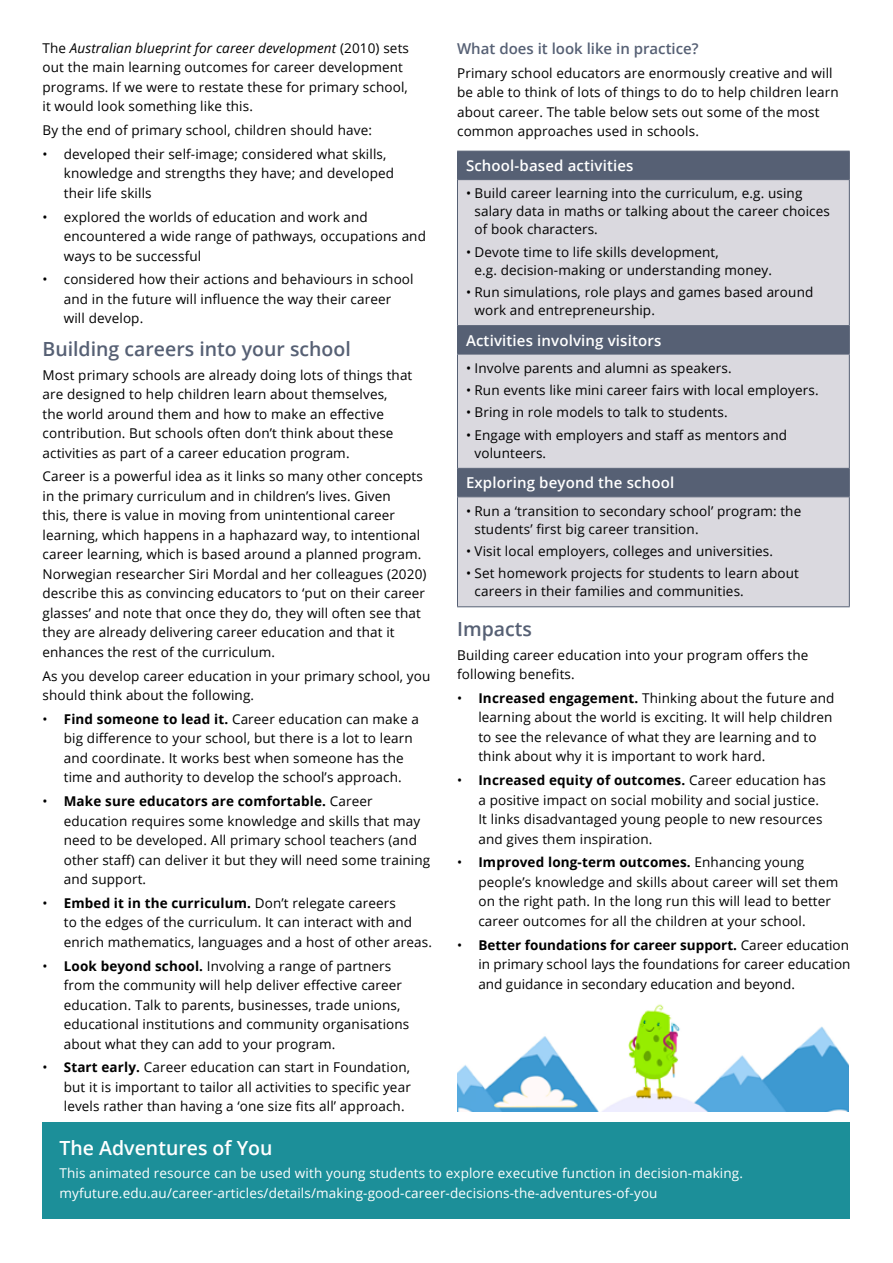
<style>
.page{position:relative;width:893px;height:1263px;background:#fff}
.page>*{position:absolute;margin:0;border:0;box-sizing:border-box;transform-origin:0 0}
.t1{font:600 19.5px "Open Sans";color:#566074}
.t2{font:600 19.5px "Open Sans";color:#fff}
.t3{font:600 15px "Open Sans";letter-spacing:.01em;color:#fff}
.t4{font:600 15px "Open Sans";color:#566074}
.t5{font:13.5px/19.5px "Open Sans";letter-spacing:.01em;color:#000}
.t6{font:13.5px/19.5px "Open Sans";letter-spacing:.01em;color:#fff}
.s1{font-style:italic}
.s2{font-weight:700}
</style>
<div class="page">
<div style="left:43px;top:1123px;width:807px;height:96px;background:#1c8f99"></div>
<div style="left:458px;top:152px;width:391px;height:27px;background:#566074"></div>
<svg style="left:458px;top:180px;width:391px;height:426px;background:#c8c9d0"></svg>
<hr style="left:457px;top:151px;width:393px;height:1px;background:#566074">
<svg style="left:457px;top:152px;width:1px;height:27px"></svg>
<svg style="left:849px;top:152px;width:1px;height:27px"></svg>
<hr style="left:457px;top:180px;width:1px;height:145px;background:#566074">
<hr style="left:849px;top:180px;width:1px;height:145px;background:#566074">
<svg style="left:457px;top:326px;width:1px;height:28px"></svg>
<svg style="left:849px;top:326px;width:1px;height:28px"></svg>
<hr style="left:457px;top:354px;width:1px;height:114px;background:#566074">
<hr style="left:849px;top:354px;width:1px;height:114px;background:#566074">
<svg style="left:457px;top:469px;width:1px;height:27px"></svg>
<svg style="left:849px;top:469px;width:1px;height:27px"></svg>
<hr style="left:457px;top:497px;width:1px;height:109px;background:#566074">
<hr style="left:849px;top:497px;width:1px;height:109px;background:#566074">
<hr style="left:457px;top:606px;width:393px;height:1px;background:#566074">
<hr style="left:457px;top:179px;width:393px;height:1px;background:#566074">
<hr style="left:457px;top:325px;width:393px;height:1px;background:#566074">
<hr style="left:457px;top:354px;width:393px;height:1px;background:#566074">
<hr style="left:457px;top:468px;width:393px;height:1px;background:#566074">
<hr style="left:457px;top:496px;width:393px;height:1px;background:#566074">
<img style="left:457px;top:1004px;width:391px;height:107px">
<p class="t5" style="left:43px;top:38px;width:368px">The <span class="s1">Australian blueprint for career development</span> (2010) sets out the main learning outcomes for career development programs. If we were to restate these for primary school, it would look something like this.</p>
<p class="t5" style="left:43px;top:120px;width:331px">By the end of primary school, children should have:</p>
<p class="t5" style="left:64px;top:144px;width:332px;text-indent:-21px">• developed their self-image; considered what skills, knowledge and strengths they have; and developed their life skills</p>
<p class="t5" style="left:64px;top:207px;width:364px;text-indent:-21px">• explored the worlds of education and work and encountered a wide range of pathways, occupations and ways to be successful</p>
<p class="t5" style="left:64px;top:269px;width:351px;text-indent:-21px">• considered how their actions and behaviours in school and in the future will influence the way their career will develop.</p>
<h1 class="t1" style="left:43px;top:335px;width:310px">Building careers into your school</h1>
<p class="t5" style="left:43px;top:365px;width:371px">Most primary schools are already doing lots of things that are designed to help children learn about themselves,<br>the world around them and how to make an effective contribution. But schools often don’t think about these activities as part of a career education program.</p>
<p class="t5" style="left:43px;top:466px;width:386px">Career is a powerful idea as it links so many other concepts in the primary curriculum and in children’s lives. Given<br>this, there is value in moving from unintentional career learning, which happens in a haphazard way, to intentional career learning, which is based around a planned program.<br>Norwegian researcher Siri Mordal and her colleagues (2020) describe this as convincing educators to ‘put on their career glasses’ and note that once they do, they will often see that they are already delivering career education and that it enhances the rest of the curriculum.</p>
<p class="t5" style="left:43px;top:666px;width:389px">As you develop career education in your primary school, you should think about the following.</p>
<p class="t5" style="left:64px;top:709px;width:357px;text-indent:-21px">• <span class="s2">Find someone to lead it.</span> Career education can make a big difference to your school, but there is a lot to learn and coordinate. It works best when someone has the time and authority to develop the school’s approach.</p>
<p class="t5" style="left:64px;top:791px;width:368px;text-indent:-21px">• <span class="s2">Make sure educators are comfortable.</span> Career education requires some knowledge and skills that may need to be developed. All primary school teachers (and other staff) can deliver it but they will need some training and support.</p>
<p class="t5" style="left:64px;top:893px;width:370px;text-indent:-21px">• <span class="s2">Embed it in the curriculum.</span> Don’t relegate careers<br>to the edges of the curriculum. It can interact with and enrich mathematics, languages and a host of other areas.</p>
<p class="t5" style="left:64px;top:955px;width:347px;text-indent:-21px">• <span class="s2">Look beyond school.</span> Involving a range of partners from the community will help deliver effective career education. Talk to parents, businesses, trade unions, educational institutions and community organisations about what they can add to your program.</p>
<p class="t5" style="left:64px;top:1057px;width:349px;text-align:justify;text-indent:-21px">• <span class="s2">Start early.</span> Career education can start in Foundation, but it is important to tailor all activities to specific year levels rather than having a ‘one size fits all’ approach.</p>
<h1 class="t2" style="left:60px;top:1134px;width:214px">The Adventures of You</h1>
<p class="t6" style="left:60px;top:1163px;width:685px">This animated resource can be used with young students to explore executive function in decision-making. myfuture.edu.au/career-articles/details/making-good-career-decisions-the-adventures-of-you</p>
<p class="t4" style="left:457px;top:38px;width:243px">What does it look like in practice?</p>
<p class="t5" style="left:457px;top:63px;width:383px">Primary school educators are enormously creative and will be able to think of lots of things to do to help children learn about career. The table below sets out some of the most common approaches used in schools.</p>
<p class="t3" style="left:466px;top:155px;width:169px">School-based activities</p>
<p class="t5" style="left:474px;top:184px;width:357px;line-height:18px;text-indent:-9px">• Build career learning into the curriculum, e.g. using salary data in maths or talking about the career choices of book characters.</p>
<p class="t5" style="left:474px;top:242px;width:299px;line-height:18px;text-indent:-9px">• Devote time to life skills development,<br>e.g. decision-making or understanding money.</p>
<p class="t5" style="left:474px;top:283px;width:340px;line-height:18px;text-indent:-9px">• Run simulations, role plays and games based around work and entrepreneurship.</p>
<p class="t3" style="left:466px;top:330px;width:197px">Activities involving visitors</p>
<p class="t5" style="left:466px;top:358px;width:267px">• Involve parents and alumni as speakers.</p>
<p class="t5" style="left:466px;top:380px;width:354px">• Run events like mini career fairs with local employers.</p>
<p class="t5" style="left:466px;top:402px;width:263px">• Bring in role models to talk to students.</p>
<p class="t5" style="left:474px;top:425px;width:314px;line-height:18px;text-indent:-9px">• Engage with employers and staff as mentors and volunteers.</p>
<p class="t3" style="left:466px;top:473px;width:210px">Exploring beyond the school</p>
<p class="t5" style="left:474px;top:501px;width:328px;line-height:18px;text-indent:-9px">• Run a ‘transition to secondary school’ program: the students’ first big career transition.</p>
<p class="t5" style="left:466px;top:541px;width:309px">• Visit local employers, colleges and universities.</p>
<p class="t5" style="left:474px;top:564px;width:326px;line-height:18px;text-indent:-9px">• Set homework projects for students to learn about careers in their families and communities.</p>
<h1 class="t1" style="left:457px;top:615px;width:76px">Impacts</h1>
<p class="t5" style="left:457px;top:644px;width:353px">Building career education into your program offers the following benefits.</p>
<p class="t5" style="left:478px;top:688px;width:357px;text-indent:-21px">• <span class="s2">Increased engagement.</span> Thinking about the future and learning about the world is exciting. It will help children to see the relevance of what they are learning and to think about why it is important to work hard.</p>
<p class="t5" style="left:478px;top:770px;width:349px;text-indent:-21px">• <span class="s2">Increased equity of outcomes.</span> Career education has a positive impact on social mobility and social justice.<br>It links disadvantaged young people to new resources and gives them inspiration.</p>
<p class="t5" style="left:478px;top:852px;width:361px;text-indent:-21px">• <span class="s2">Improved long-term outcomes.</span> Enhancing young people’s knowledge and skills about career will set them on the right path. In the long run this will lead to better career outcomes for all the children at your school.</p>
<p class="t5" style="left:478px;top:934px;width:374px;text-align:justify;text-indent:-21px">• <span class="s2">Better foundations for career support.</span> Career education in primary school lays the foundations for career education and guidance in secondary education and beyond.</p>
</div>
